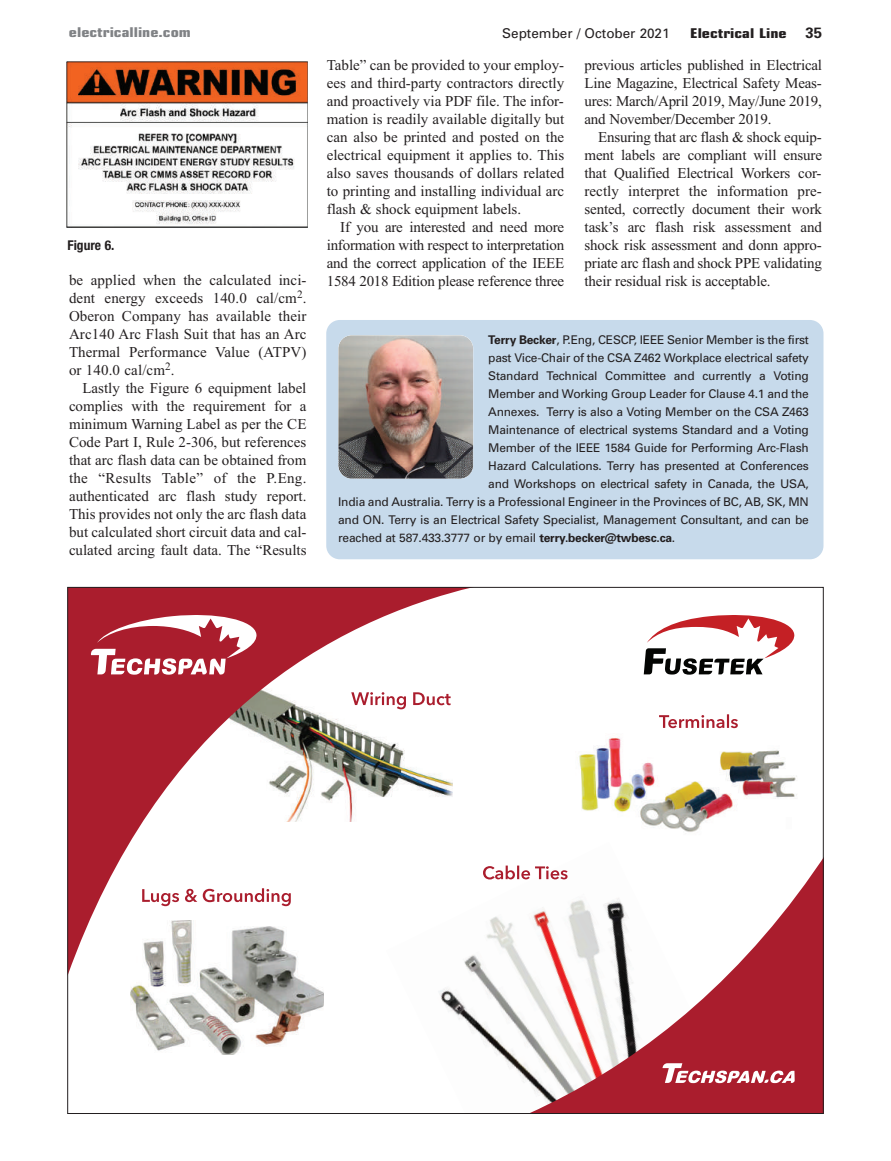
<style>
.page{position:relative;width:891px;height:1161px;background:#fff}
.page>*{position:absolute;margin:0;border:0;box-sizing:border-box;transform-origin:0 0}
.t1{font:15px/18px "Times New Roman";letter-spacing:-.01em;color:#231f20;text-align:justify}
.t2{font:13.5px "Univers";color:#231f20}
.t3{font:700 condensed 13.5px "Eurostile";color:#808285;scale:1.3 1}
.t4{font:700 condensed 13.5px "Eurostile";color:#231f20;scale:1.3 1}
.t5{font:700 condensed 13.5px "Helvetica Neue";color:#231f20}
.t6{font:12px "Univers";letter-spacing:-.02em;color:#231f20}
.s1{font-family:"Univers";font-stretch:normal;font-size:15px}
.s2{font-weight:700}
</style>
<div class="page">
<div style="left:326px;top:320px;width:498px;height:239px;background:#c7daeb;border-radius:14px"></div>
<img style="left:338px;top:335px;width:135px;height:144px;border-radius:14px">
<img style="left:66px;top:61px;width:241px;height:166px">
<svg style="left:70px;top:589px;width:752px;height:523px"></svg>
<svg style="left:663px;top:1063px;width:132px;height:20px"></svg>
<svg style="left:91px;top:615px;width:165px;height:60px"></svg>
<svg style="left:644px;top:615px;width:150px;height:60px"></svg>
<img style="left:130px;top:920px;width:194px;height:135px">
<img style="left:576px;top:733px;width:224px;height:103px">
<svg style="left:142px;top:888px;width:149px;height:18px"></svg>
<svg style="left:351px;top:692px;width:100px;height:17px"></svg>
<svg style="left:659px;top:714px;width:79px;height:14px"></svg>
<svg style="left:483px;top:866px;width:85px;height:13px"></svg>
<p class="t3" style="left:69px;top:28px;width:95px">electricalline.com</p>
<p class="t2" style="left:502px;top:29px;width:169px">September / October 2021</p>
<p class="t4" style="left:690px;top:29px;width:103px">Electrical Line <span class="s1">35</span></p>
<p class="t5" style="left:68px;top:241px;width:48px">Figure 6.</p>
<p class="t1" style="left:69px;top:273px;width:239px">be applied when the calculated inci&shy;dent energy exceeds 140.0 cal/cm<sup>2</sup>.<br>Oberon Company has available their Arc140 Arc Flash Suit that has an Arc Thermal Performance Value (ATPV) or 140.0 cal/cm<sup>2</sup>.</p>
<p class="t1" style="left:69px;top:381px;width:239px;text-indent:14px">Lastly the Figure 6 equipment label complies with the requirement for a minimum Warning Label as per the CE Code Part I, Rule 2-306, but references that arc flash data can be obtained from the “Results Table” of the P.Eng. authenticated arc flash study report.<br>This provides not only the arc flash data but calculated short circuit data and cal&shy;culated arcing fault data. The “Results</p>
<p class="t1" style="left:327px;top:58px;width:239px">Table” can be provided to your employ&shy;ees and third-party contractors directly and proactively via PDF file. The infor&shy;mation is readily available digitally but can also be printed and posted on the electrical equipment it applies to. This also saves thousands of dollars related to printing and installing individual arc flash &amp; shock equipment labels.</p>
<p class="t1" style="left:327px;top:220px;width:239px;text-indent:13px">If you are interested and need more information with respect to interpretation and the correct application of the IEEE 1584 2018 Edition please reference three</p>
<p class="t1" style="left:585px;top:58px;width:239px">previous articles published in Electrical Line Magazine, Electrical Safety Meas&shy;ures: March/April 2019, May/June 2019, and November/December 2019.</p>
<p class="t1" style="left:585px;top:130px;width:239px;text-indent:14px">Ensuring that arc flash &amp; shock equip&shy;ment labels are compliant will ensure that Qualified Electrical Workers cor&shy;rectly interpret the information pre&shy;sented, correctly document their work task’s arc flash risk assessment and shock risk assessment and donn appro&shy;priate arc flash and shock PPE validating their residual risk is acceptable.</p>
<p class="t6" style="left:488px;top:335px;width:322px"><span class="s2">Terry Becker</span>, P.Eng, CESCP, IEEE Senior Member is the first</p>
<p class="t6" style="left:488px;top:353px;width:322px">past Vice-Chair of the CSA Z462 Workplace electrical safety</p>
<p class="t6" style="left:488px;top:371px;width:322px">Standard Technical Committee and currently a Voting</p>
<p class="t6" style="left:488px;top:389px;width:322px">Member and Working Group Leader for Clause 4.1 and the</p>
<p class="t6" style="left:488px;top:407px;width:322px">Annexes. Terry is also a Voting Member on the CSA Z463</p>
<p class="t6" style="left:488px;top:425px;width:322px">Maintenance of electrical systems Standard and a Voting</p>
<p class="t6" style="left:488px;top:443px;width:322px">Member of the IEEE 1584 Guide for Performing Arc-Flash</p>
<p class="t6" style="left:488px;top:461px;width:322px">Hazard Calculations. Terry has presented at Conferences</p>
<p class="t6" style="left:488px;top:479px;width:322px">and Workshops on electrical safety in Canada, the USA,</p>
<p class="t6" style="left:338px;top:497px;width:472px">India and Australia. Terry is a Professional Engineer in the Provinces of BC, AB, SK, MN</p>
<p class="t6" style="left:338px;top:515px;width:472px">and ON. Terry is an Electrical Safety Specialist, Management Consultant, and can be</p>
<p class="t6" style="left:338px;top:533px;width:339px">reached at 587.433.3777 or by email <span class="s2">terry.becker@twbesc.ca</span>.</p>
</div>
